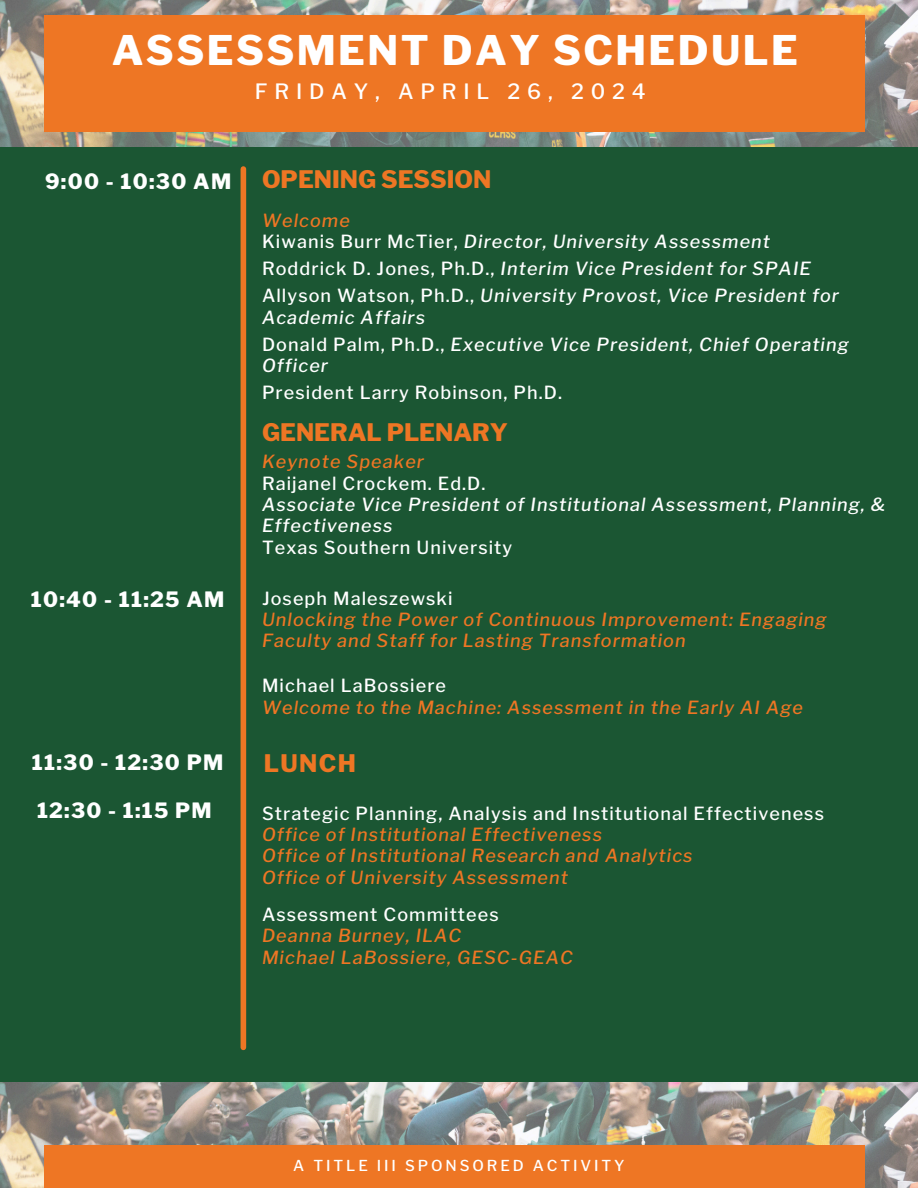
<style>
.page{position:relative;width:918px;height:1188px;background:#1b5633}
.page>*{position:absolute;margin:0;border:0;box-sizing:border-box;transform-origin:0 0}
.t1{font:800 40.5px "Libre Franklin";letter-spacing:.06em;color:#fff}
.t2{font:800 24px "Libre Franklin";color:#ee7624}
.t3{font:800 21px "Libre Franklin";letter-spacing:.06em;color:#fff}
.t4{font:500 21px "Libre Franklin";letter-spacing:.325em;color:#fff}
.t5{font:italic 500 18px/21.3px "Libre Franklin";letter-spacing:.06em;color:#ee7624}
.t6{font:italic 500 18px/21.3px "Libre Franklin";letter-spacing:.06em;color:#fff}
.t7{font:500 18px "Libre Franklin";letter-spacing:.06em;color:#fff}
.t8{font:500 15px "Libre Franklin";letter-spacing:.195em;color:#fff}
.s1{color:#ee7624}
.s2{font-style:normal}
.s3{font-style:normal;color:#fff}
</style>
<div class="page">
<img style="left:0;top:1082px;width:918px;height:106px">
<img style="left:0;top:0;width:918px;height:146px">
<div style="left:44px;top:15px;width:821px;height:117px;background:#ee7624"></div>
<div style="left:241px;top:169px;width:5px;height:878px;background:#ee7624"></div>
<div style="left:44px;top:1145px;width:821px;height:43px;background:#ee7624"></div>
<h4 class="t1" style="left:112px;top:26px;width:688px">ASSESSMENT DAY SCHEDULE</h4>
<h3 class="t4" style="left:255px;top:78px;width:392px">FRIDAY, APRIL 26, 2024</h3>
<h3 class="t3" style="left:45px;top:168px;width:188px">9:00 - 10:30 AM</h3>
<h2 class="t2" style="left:262px;top:164px;width:231px">OPENING SESSION</h2>
<h4 class="t6" style="left:262px;top:210px;width:510px"><span class="s1">Welcome<br></span><span class="s2">Kiwanis Burr McTier,</span> Director, University Assessment</h4>
<h4 class="t6" style="left:262px;top:258px;width:550px"><span class="s2">Roddrick D. Jones, Ph.D.,</span> Interim Vice President for SPAIE</h4>
<h4 class="t6" style="left:262px;top:285px;width:579px"><span class="s2">Allyson Watson, Ph.D.,</span> University Provost, Vice President for<br>Academic Affairs</h4>
<h4 class="t6" style="left:262px;top:334px;width:588px"><span class="s2">Donald Palm, Ph.D.,</span> Executive Vice President, Chief Operating<br>Officer</h4>
<h3 class="t7" style="left:262px;top:382px;width:302px">President Larry Robinson, Ph.D.</h3>
<h4 class="t2" style="left:262px;top:417px;width:247px">GENERAL PLENARY</h4>
<h4 class="t6" style="left:262px;top:451px;width:625px"><span class="s1">Keynote Speaker<br></span><span class="s2">Raijanel Crockem. Ed.D.<br></span>Associate Vice President of Institutional Assessment, Planning, &amp;<br>Effectiveness<br><span class="s2">Texas Southern University</span></h4>
<h4 class="t3" style="left:31px;top:587px;width:195px">10:40 - 11:25 AM</h4>
<h2 class="t5" style="left:262px;top:588px;width:566px"><span class="s3">Joseph Maleszewski<br></span>Unlocking the Power of Continuous Improvement: Engaging<br>Faculty and Staff for Lasting Transformation</h2>
<h2 class="t5" style="left:262px;top:675px;width:542px"><span class="s3">Michael LaBossiere<br></span>Welcome to the Machine: Assessment in the Early AI Age</h2>
<h4 class="t3" style="left:32px;top:750px;width:193px">11:30 - 12:30 PM</h4>
<p class="t2" style="left:264px;top:749px;width:94px">LUNCH</p>
<p class="t3" style="left:37px;top:798px;width:176px">12:30 - 1:15 PM</p>
<h3 class="t5" style="left:262px;top:802px;width:564px"><span class="s3">Strategic Planning, Analysis and Institutional Effectiveness </span>Office of Institutional Effectiveness<br>Office of Institutional Research and Analytics<br>Office of University Assessment</h3>
<h4 class="t5" style="left:262px;top:904px;width:312px"><span class="s3">Assessment Committees<br></span>Deanna Burney, ILAC<br>Michael LaBossiere, GESC-GEAC</h4>
<h3 class="t8" style="left:293px;top:1157px;width:333px">A TITLE III SPONSORED ACTIVITY</h3>
</div>
